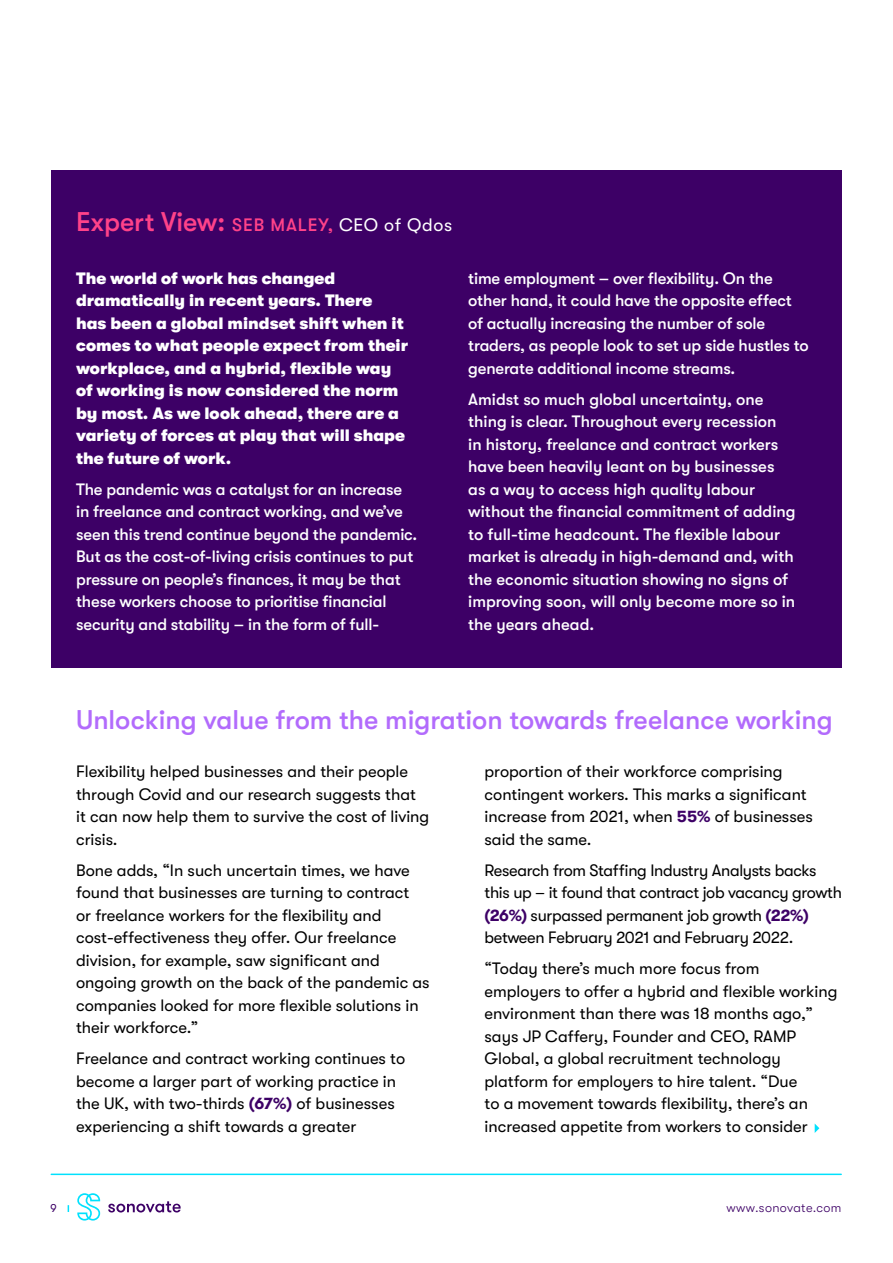
<style>
.page{position:relative;width:893px;height:1263px;background:#fff}
.page>*{position:absolute;margin:0;border:0;box-sizing:border-box;transform-origin:0 0}
.t1{font:500 27px "GT Walsheim Pro";color:#b26bfc}
.t2{font:500 27px "GT Walsheim Pro";color:#ff4289}
.t3{font:16.5px/22.5px "GT Walsheim Pro";color:#000}
.t4{font:500 16.5px/22.5px "GT Walsheim Pro";letter-spacing:-.01em;color:#fff}
.t5{font:900 16.5px/22.5px "GT Walsheim Pro";color:#fff}
.t6{font:16.5px/22.5px "GT Walsheim Pro";letter-spacing:-.02em;color:#000}
.t7{font:300 12.75px "GT Walsheim Pro";letter-spacing:.03em;color:#3d0066}
.t8{font:11.25px "GT Walsheim Pro";color:#3d0066}
.s1{font-size:18px}
.s2{font-weight:400;font-size:18px;color:#fff}
.s3{font-weight:700;color:#3d0066}
</style>
<div class="page">
<hr style="left:51px;top:1173px;width:790px;height:2px;background:#01e1fd">
<svg style="left:77px;top:1193px;width:23px;height:27px"></svg>
<svg style="left:108px;top:1201px;width:73px;height:11px"></svg>
<div style="left:51px;top:170px;width:791px;height:498px;background:#3d0066"></div>
<svg style="left:815px;top:1124px;width:4px;height:9px"></svg>
<h1 class="t2" style="left:76px;top:206px;width:378px">Expert View: <span class="s1">SEB MALEY,</span> <span class="s2">CEO of Qdos</span></h1>
<p class="t5" style="left:76px;top:267px;width:333px">The world of work has changed dramatically in recent years. There<br>has been a global mindset shift when it comes to what people expect from their workplace, and a hybrid, flexible way of working is now considered the norm by most. As we look ahead, there are a variety of forces at play that will shape the future of work.</p>
<p class="t4" style="left:76px;top:478px;width:343px">The pandemic was a catalyst for an increase in freelance and contract working, and we’ve seen this trend continue beyond the pandemic.<br>But as the cost-of-living crisis continues to put pressure on people’s finances, it may be that these workers choose to prioritise financial security and stability – in the form of full-</p>
<p class="t4" style="left:468px;top:267px;width:342px">time employment – over flexibility. On the other hand, it could have the opposite effect of actually increasing the number of sole traders, as people look to set up side hustles to generate additional income streams.</p>
<p class="t4" style="left:468px;top:388px;width:329px">Amidst so much global uncertainty, one thing is clear. Throughout every recession<br>in history, freelance and contract workers have been heavily leant on by businesses as a way to access high quality labour without the financial commitment of adding to full-time headcount. The flexible labour market is already in high-demand and, with the economic situation showing no signs of improving soon, will only become more so in the years ahead.</p>
<h1 class="t1" style="left:76px;top:704px;width:758px">Unlocking value from the migration towards freelance working</h1>
<p class="t3" style="left:76px;top:760px;width:355px">Flexibility helped businesses and their people through Covid and our research suggests that it can now help them to survive the cost of living crisis.</p>
<p class="t3" style="left:76px;top:859px;width:355px">Bone adds, “In such uncertain times, we have found that businesses are turning to contract<br>or freelance workers for the flexibility and cost-effectiveness they offer. Our freelance division, for example, saw significant and ongoing growth on the back of the pandemic as companies looked for more flexible solutions in their workforce.”</p>
<p class="t3" style="left:76px;top:1047px;width:331px">Freelance and contract working continues to become a larger part of working practice in the UK, with two-thirds <span class="s3">(67%)</span> of businesses experiencing a shift towards a greater</p>
<p class="t3" style="left:485px;top:760px;width:330px">proportion of their workforce comprising contingent workers. This marks a significant increase from 2021, when <span class="s3">55%</span> of businesses said the same.</p>
<p class="t6" style="left:485px;top:859px;width:359px">Research from Staffing Industry Analysts backs this up – it found that contract job vacancy growth <span class="s3">(26%)</span> surpassed permanent job growth <span class="s3">(22%) </span>between February 2021 and February 2022.</p>
<p class="t3" style="left:485px;top:957px;width:354px">“Today there’s much more focus from employers to offer a hybrid and flexible working environment than there was 18 months ago,” says JP Caffery, Founder and CEO, RAMP Global, a global recruitment technology platform for employers to hire talent. “Due<br>to a movement towards flexibility, there’s an increased appetite from workers to consider</p>
<p class="t8" style="left:50px;top:1202px;width:8px">9</p>
<p class="t7" style="left:727px;top:1200px;width:116px">www.sonovate.com</p>
</div>
